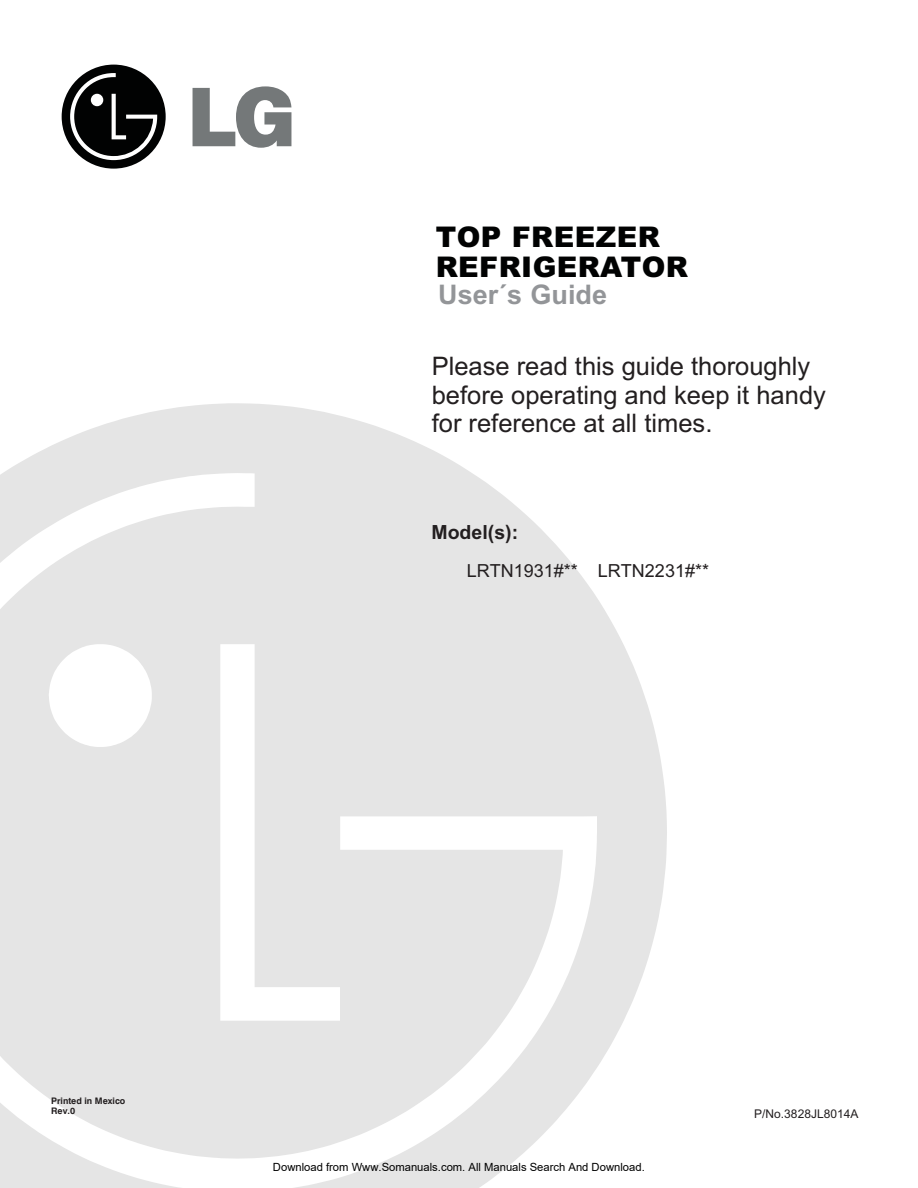
<style>
.page{position:relative;width:918px;height:1188px;background:#fff}
.page>*{position:absolute;margin:0;border:0;box-sizing:border-box;transform-origin:0 0}
.t1{font:900 28.5px "Arial";letter-spacing:.015em;color:#010202}
.t2{font:700 27px "Arial";color:#939598}
.t3{font:25.5px/28.5px "Arial";color:#231f20}
.t4{font:700 19.5px "Arial";color:#231f20}
.t5{font:18px "Arial";color:#231f20}
.t6{font:12px "Arial";color:#231f20}
.t7{font:11.25px "Arial";color:#000}
.t8{font:700 9px "Swis 721 BT";color:#231f20}
</style>
<div class="page">
<svg style="left:3px;top:403px;width:664px;height:664px;fill:#e5e5e5"></svg>
<svg style="left:0;top:473px;width:597px;height:715px;fill:#e5e5e5"></svg>
<svg style="left:193px;top:86px;width:98px;height:62px"></svg>
<div style="left:62px;top:65px;width:104px;height:104px;background:#010202;border-radius:50%"></div>
<svg style="left:70px;top:73px;width:87px;height:87px"></svg>
<p class="t1" style="left:436px;top:227px;width:226px">TOP FREEZER</p>
<p class="t1" style="left:436px;top:256px;width:254px">REFRIGERATOR</p>
<p class="t2" style="left:438px;top:284px;width:170px">User´s Guide</p>
<p class="t3" style="left:432px;top:355px;width:396px">Please read this guide thoroughly before operating and keep it handy for reference at all times.</p>
<p class="t8" style="left:51px;top:1097px;width:76px">Printed in Mexico</p>
<p class="t4" style="left:431px;top:525px;width:88px">Model(s):</p>
<p class="t5" style="left:467px;top:564px;width:244px">LRTN1931#** LRTN2231#**</p>
<p class="t8" style="left:51px;top:1107px;width:26px">Rev.0</p>
<p class="t6" style="left:754px;top:1109px;width:106px">P/No.3828JL8014A</p>
<p class="t7" style="left:273px;top:1160px;width:373px">Download from Www.Somanuals.com. All Manuals Search And Download.</p>
</div>
